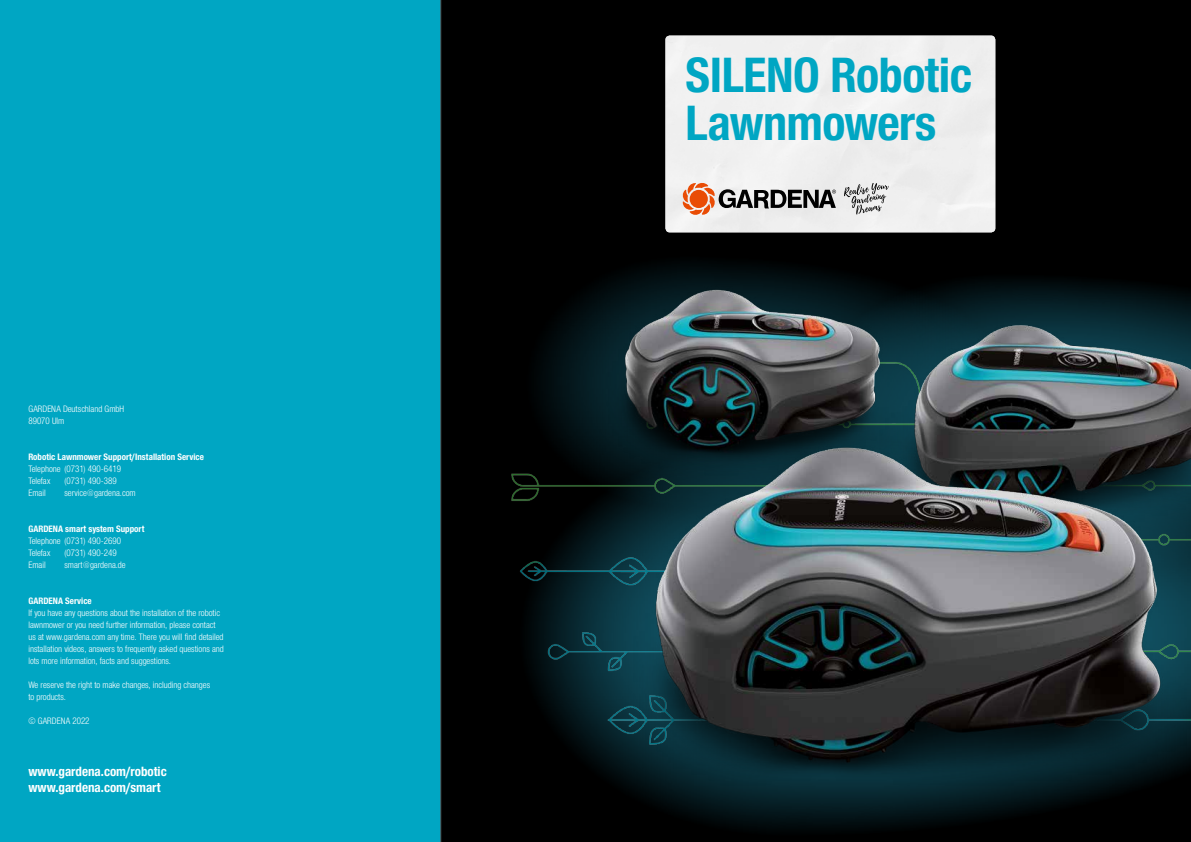
<style>
.page{position:relative;width:1191px;height:842px;background:#fff}
.page>*{position:absolute;margin:0;border:0;box-sizing:border-box;transform-origin:0 0}
.t1{font:700 48px/48px "Gardena Sans Cond";letter-spacing:-.01em;color:#00a6c3}
.t2{font:700 13px/16px "Gardena Sans Cond";color:#fff}
.t3{font:9px/12px "Gardena Sans Cond";color:#fff}
.t4{font:700 9px "Gardena Sans Cond";color:#fff}
</style>
<div class="page">
<div style="left:420px;top:0;width:771px;height:842px;background:#000"></div>
<img style="left:511px;top:156px;width:485px;height:593px">
<img style="left:944px;top:274px;width:247px;height:97px">
<img style="left:560px;top:234px;width:384px;height:275px">
<img style="left:581px;top:371px;width:610px;height:457px">
<div style="left:0;top:0;width:441px;height:842px;background:#00a6c3"></div>
<div style="left:665px;top:36px;width:330px;height:196px;background:#efefef"></div>
<svg style="left:844px;top:183px;width:45px;height:32px"></svg>
<svg style="left:682px;top:182px;width:154px;height:34px"></svg>
<p class="t3" style="left:28px;top:403px;width:97px">GARDENA Deutschland GmbH<br>89070 Ulm</p>
<p class="t4" style="left:28px;top:451px;width:177px">Robotic Lawnmower Support/Installation Service</p>
<p class="t3" style="left:28px;top:463px;width:94px">Telephone (0731) 490-6419<br>Telefax</p>
<p class="t3" style="left:64px;top:475px;width:54px">(0731) 490-389</p>
<p class="t3" style="left:28px;top:487px;width:19px">Email</p>
<p class="t3" style="left:64px;top:487px;width:73px">service@gardena.com</p>
<p class="t4" style="left:28px;top:523px;width:118px">GARDENA smart system Support</p>
<p class="t3" style="left:28px;top:535px;width:94px">Telephone (0731) 490-2690<br>Telefax</p>
<p class="t3" style="left:64px;top:547px;width:54px">(0731) 490-249</p>
<p class="t3" style="left:28px;top:559px;width:19px">Email</p>
<p class="t3" style="left:64px;top:559px;width:63px">smart@gardena.de</p>
<p class="t4" style="left:28px;top:595px;width:65px">GARDENA Service</p>
<p class="t3" style="left:28px;top:607px;width:197px">If you have any questions about the installation of the robotic lawnmower or you need further information, please contact us at www.gardena.com any time. There you will find detailed installation videos, answers to frequently asked questions and lots more information, facts and suggestions.</p>
<p class="t3" style="left:28px;top:679px;width:183px">We reserve the right to make changes, including changes to products.</p>
<p class="t3" style="left:28px;top:715px;width:63px">© GARDENA 2022</p>
<h2 class="t2" style="left:28px;top:763px;width:140px">www.gardena.com/robotic www.gardena.com/smart</h2>
<h1 class="t1" style="left:685px;top:50px;width:288px">SILENO Robotic<br>Lawnmowers</h1>
</div>
